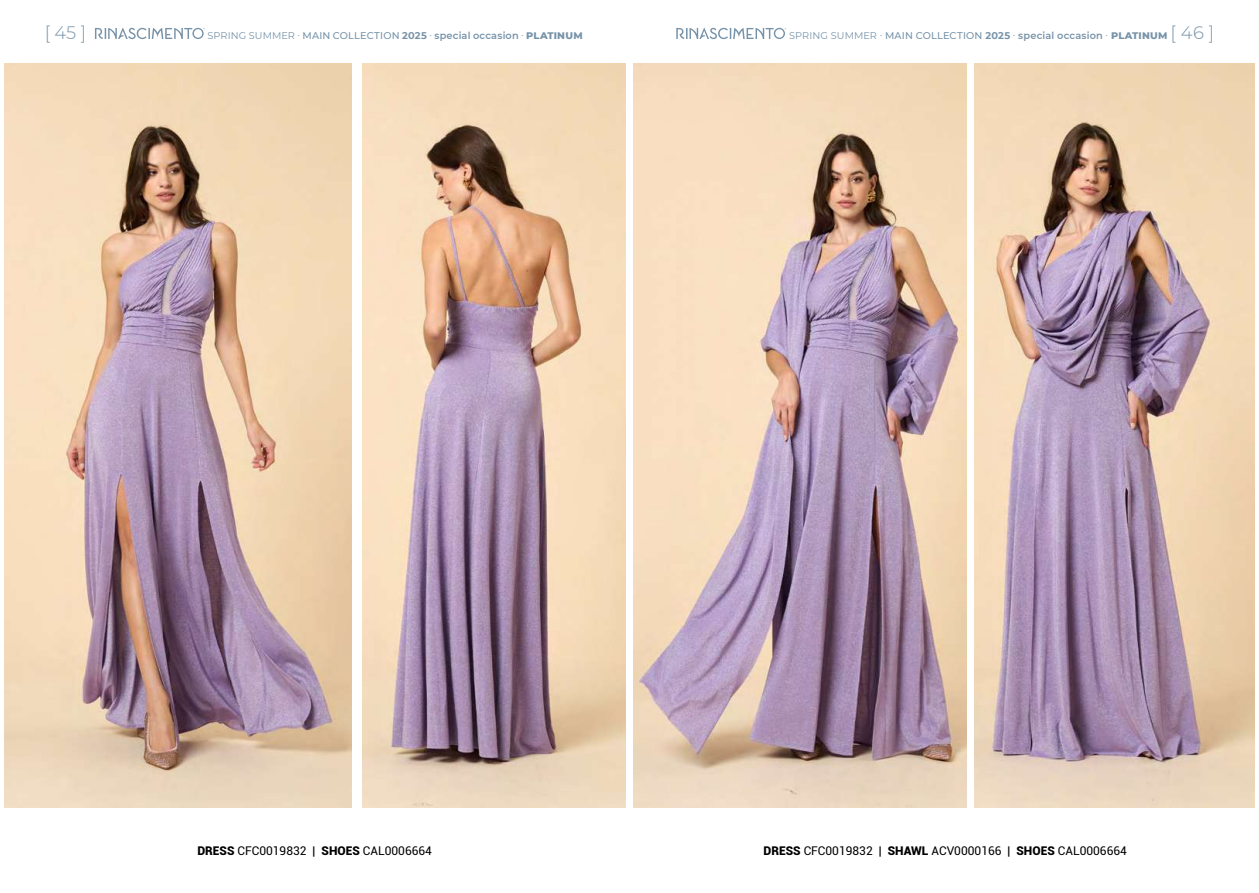
<style>
.page{position:relative;width:1259px;height:893px;background:#fff}
.page>*{position:absolute;margin:0;border:0;box-sizing:border-box;transform-origin:0 0}
.t1{font:300 18px "Montserrat";color:#7793a9}
.t2{font:12px "Roboto";color:#000}
.t3{font:9.75px "Montserrat";letter-spacing:.01em;color:#7793a9}
.s1{font-weight:500}
.s2{font-weight:700}
.s3{font-weight:600}
.s4{font-weight:800}
.s5{font-weight:300;font-size:18px}
.s6{font-weight:900}
</style>
<div class="page">
<img style="left:363px;top:64px;width:262px;height:744px">
<img style="left:634px;top:64px;width:333px;height:744px">
<img style="left:4px;top:64px;width:348px;height:744px">
<img style="left:974px;top:64px;width:280px;height:744px">
<svg style="left:95px;top:28px;width:110px;height:11px"></svg>
<svg style="left:676px;top:28px;width:110px;height:11px"></svg>
<h1 class="t1" style="left:45px;top:21px;width:43px">[ 45 ]</h1>
<p class="t3" style="left:207px;top:29px;width:377px">SPRING SUMMER · <span class="s1">MAIN COLLECTION</span> <span class="s2">2025</span> · <span class="s3">special occasion</span> · <span class="s4">PLATINUM</span></p>
<p class="t3" style="left:789px;top:29px;width:427px">SPRING SUMMER · <span class="s1">MAIN COLLECTION</span> <span class="s2">2025</span> · <span class="s3">special occasion</span> · <span class="s4">PLATINUM</span> <span class="s5">[ 46 ]</span></p>
<p class="t2" style="left:197px;top:842px;width:236px"><span class="s6">DRESS</span> CFC0019832 | <span class="s6">SHOES</span> CAL0006664</p>
<p class="t2" style="left:763px;top:842px;width:365px"><span class="s6">DRESS</span> CFC0019832 | <span class="s6">SHAWL</span> ACV0000166 | <span class="s6">SHOES</span> CAL0006664</p>
</div>
